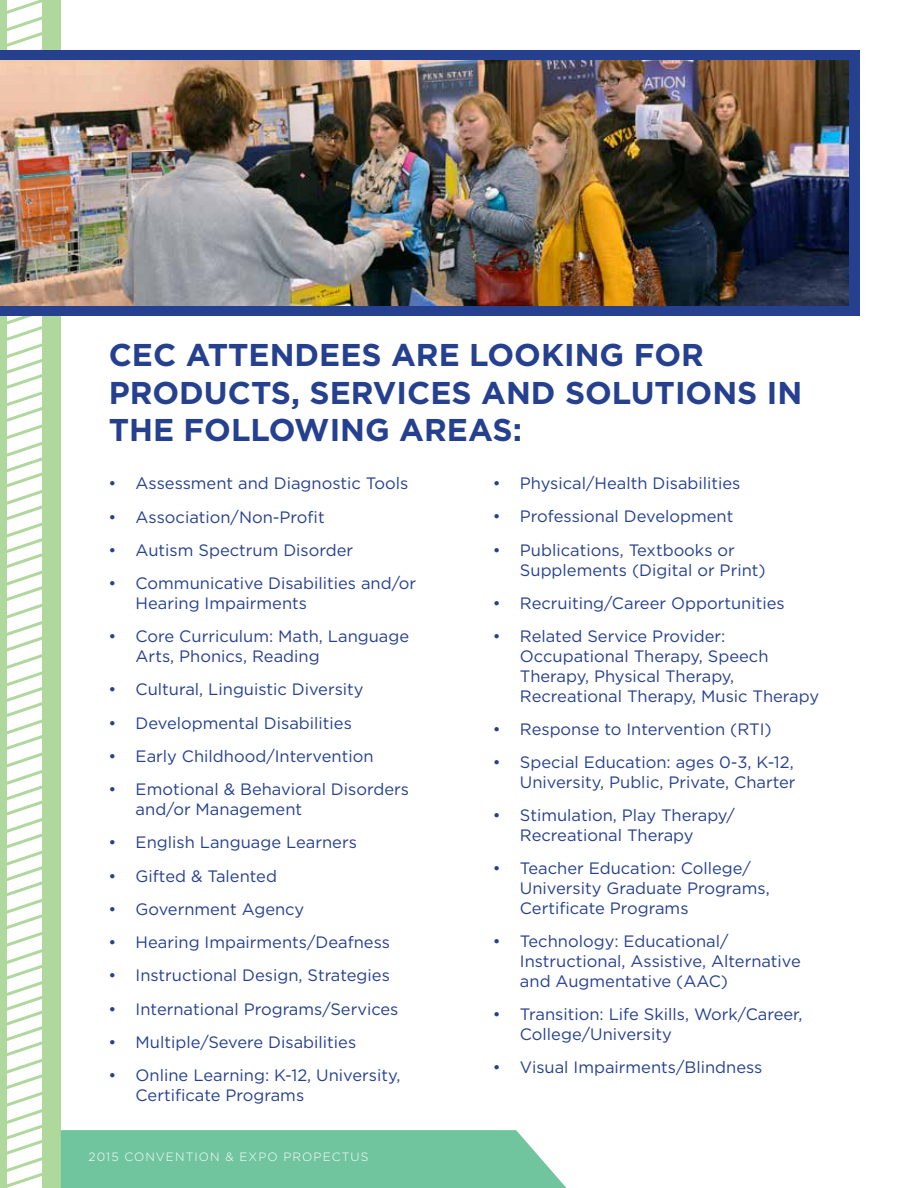
<style>
.page{position:relative;width:918px;height:1188px;background:#fff}
.page>*{position:absolute;margin:0;border:0;box-sizing:border-box;transform-origin:0 0}
.t1{font:700 31.5px/37.8px "Gotham";color:#25408f}
.t2{font:16.5px/19.8px "Gotham";color:#25408f}
.t3{font:300 12px "Gotham";letter-spacing:.09em;color:#fff}
</style>
<div class="page">
<div style="left:42px;top:0;width:19px;height:1188px;background:#afd89d"></div>
<svg style="left:0;top:0;width:42px;height:1188px"></svg>
<div style="left:61px;top:1130px;width:506px;height:58px;background:#70c59e"></div>
<div style="left:0;top:50px;width:860px;height:266px;background:#25408f"></div>
<img style="left:0;top:60px;width:848px;height:246px">
<h1 class="t1" style="left:109px;top:336px;width:695px">CEC ATTENDEES ARE LOOKING FOR<br>PRODUCTS, SERVICES AND SOLUTIONS IN<br>THE FOLLOWING AREAS:</h1>
<p class="t2" style="left:109px;top:473px;width:301px">• Assessment and Diagnostic Tools</p>
<p class="t2" style="left:109px;top:506px;width:218px">• Association/Non-Profit</p>
<p class="t2" style="left:109px;top:540px;width:246px">• Autism Spectrum Disorder</p>
<p class="t2" style="left:136px;top:573px;width:282px;text-indent:-27px">• Communicative Disabilities and/or<br>Hearing Impairments</p>
<p class="t2" style="left:136px;top:626px;width:275px;text-indent:-27px">• Core Curriculum: Math, Language<br>Arts, Phonics, Reading</p>
<p class="t2" style="left:109px;top:679px;width:257px">• Cultural, Linguistic Diversity</p>
<p class="t2" style="left:109px;top:713px;width:245px">• Developmental Disabilities</p>
<p class="t2" style="left:109px;top:746px;width:266px">• Early Childhood/Intervention</p>
<p class="t2" style="left:136px;top:779px;width:275px;text-indent:-27px">• Emotional &amp; Behavioral Disorders and/or Management</p>
<p class="t2" style="left:109px;top:832px;width:250px">• English Language Learners</p>
<p class="t2" style="left:109px;top:866px;width:170px">• Gifted &amp; Talented</p>
<p class="t2" style="left:109px;top:899px;width:197px">• Government Agency</p>
<p class="t2" style="left:109px;top:932px;width:283px">• Hearing Impairments/Deafness</p>
<p class="t2" style="left:109px;top:965px;width:283px">• Instructional Design, Strategies</p>
<p class="t2" style="left:109px;top:999px;width:291px">• International Programs/Services</p>
<p class="t2" style="left:109px;top:1032px;width:249px">• Multiple/Severe Disabilities</p>
<p class="t2" style="left:136px;top:1065px;width:266px;text-indent:-27px">• Online Learning: K-12, University,<br>Certificate Programs</p>
<p class="t2" style="left:493px;top:473px;width:249px">• Physical/Health Disabilities</p>
<p class="t2" style="left:493px;top:506px;width:242px">• Professional Development</p>
<p class="t2" style="left:520px;top:540px;width:247px;text-indent:-27px">• Publications, Textbooks or<br>Supplements (Digital or Print)</p>
<p class="t2" style="left:493px;top:593px;width:293px">• Recruiting/Career Opportunities</p>
<p class="t2" style="left:520px;top:626px;width:301px;text-indent:-27px">• Related Service Provider:<br>Occupational Therapy, Speech<br>Therapy, Physical Therapy,<br>Recreational Therapy, Music Therapy</p>
<p class="t2" style="left:493px;top:719px;width:280px">• Response to Intervention (RTI)</p>
<p class="t2" style="left:493px;top:752px;width:304px;text-align:right">• Special Education: ages 0-3, K-12,<br>University, Public, Private, Charter</p>
<p class="t2" style="left:520px;top:805px;width:216px;text-indent:-27px">• Stimulation, Play Therapy/<br>Recreational Therapy</p>
<p class="t2" style="left:520px;top:858px;width:251px;text-indent:-27px">• Teacher Education: College/<br>University Graduate Programs,<br>Certificate Programs</p>
<p class="t2" style="left:520px;top:931px;width:282px;text-indent:-27px">• Technology: Educational/<br>Instructional, Assistive, Alternative and Augmentative (AAC)</p>
<p class="t2" style="left:520px;top:1004px;width:284px;text-indent:-27px">• Transition: Life Skills, Work/Career,<br>College/University</p>
<p class="t2" style="left:493px;top:1057px;width:271px">• Visual Impairments/Blindness</p>
<p class="t3" style="left:89px;top:1149px;width:281px">2015 CONVENTION &amp; EXPO PROPECTUS</p>
</div>
